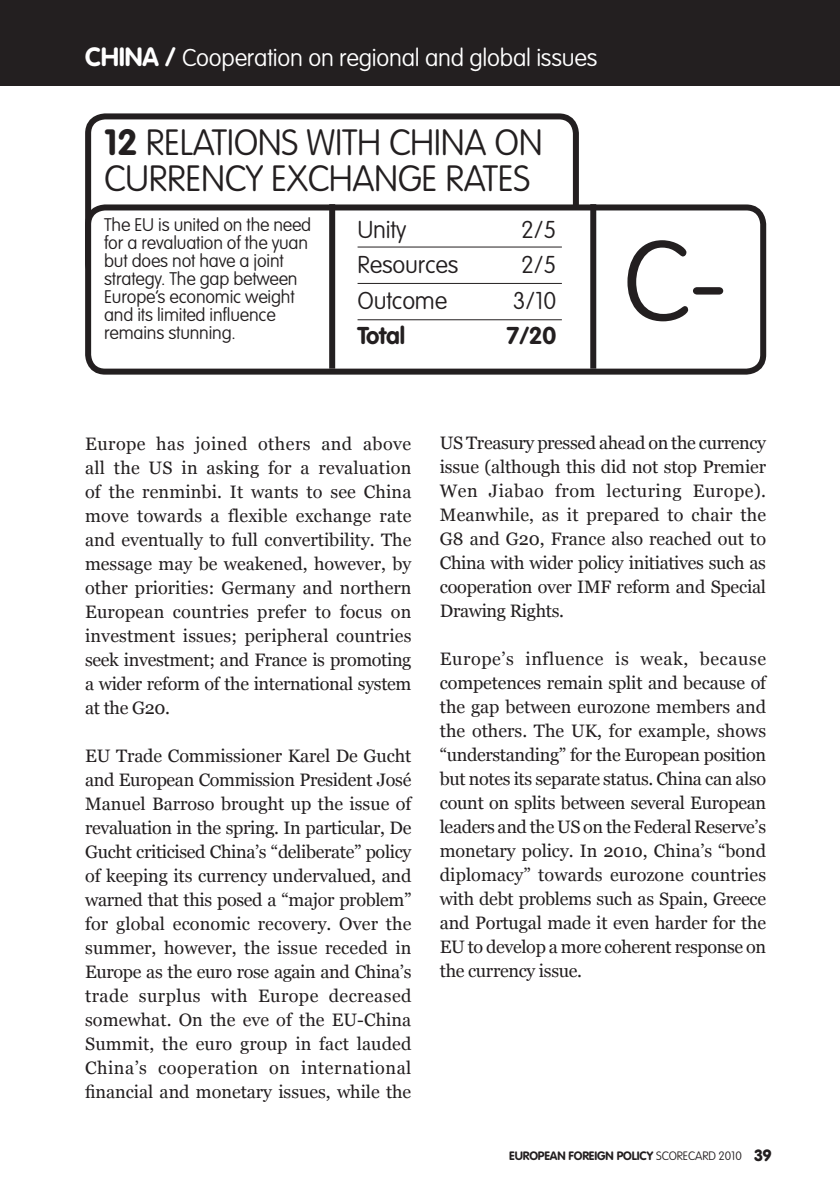
<style>
.page{position:relative;width:840px;height:1191px;background:#fff}
.page>*{position:absolute;margin:0;border:0;box-sizing:border-box;transform-origin:0 0}
.t1{font:100 112px "VAG Rounded";color:#231f20}
.t2{font:100 36px/36px "VAG Rounded";letter-spacing:-.01em;color:#231f20}
.t3{font:100 24px "VAG Rounded";letter-spacing:-.01em;color:#fff}
.t4{font:100 24px "VAG Rounded";letter-spacing:-.01em;color:#231f20}
.t5{font:700 24px "VAG Rounded";letter-spacing:-.01em;color:#231f20}
.t6{font:18px/24px "Georgia";letter-spacing:-.02em;color:#231f20;text-align:justify}
.t7{font:100 18px/18px "VAG Rounded";letter-spacing:-.01em;color:#231f20}
.t8{font:700 12px "VAG Rounded";letter-spacing:-.01em;color:#231f20}
.s1{font-weight:700;font-size:26px}
.s2{font-weight:700}
.s3{font-weight:100}
.s4{font-weight:900;font-size:16px}
</style>
<div class="page">
<div style="left:0;top:0;width:839px;height:85px;background:#231f20"></div>
<div style="left:85px;top:113px;width:493px;height:170px;border:6px solid #231f20;border-radius:17px"></div>
<div style="left:88px;top:207px;width:674px;height:164px;background:#fff;border-radius:17px"></div>
<div style="left:85px;top:204px;width:680px;height:170px;border:6px solid #231f20;border-radius:17px"></div>
<div style="left:590px;top:204px;width:6px;height:165px;background:#231f20"></div>
<div style="left:329px;top:204px;width:6px;height:165px;background:#231f20"></div>
<hr style="left:357px;top:246px;width:204px;height:1px;background:#231f20">
<hr style="left:357px;top:283px;width:204px;height:1px;background:#231f20">
<hr style="left:357px;top:319px;width:204px;height:1px;background:#231f20">
<h3 class="t3" style="left:85px;top:44px;width:513px"><span class="s1">CHINA /</span> Cooperation on regional and global issues</h3>
<h2 class="t2" style="left:104px;top:124px;width:440px"><span class="s2">12</span> RELATIONS WITH CHINA ON<br>CURRENCY EXCHANGE RATES</h2>
<p class="t7" style="left:104px;top:216px;width:208px">The EU is united on the need for a revaluation of the yuan but does not have a joint strategy. The gap between<br>Europe’s economic weight and its limited influence remains stunning.</p>
<h3 class="t4" style="left:357px;top:216px;width:50px">Unity</h3>
<h3 class="t4" style="left:521px;top:216px;width:37px">2/5</h3>
<h3 class="t4" style="left:357px;top:251px;width:102px">Resources</h3>
<h3 class="t4" style="left:521px;top:251px;width:37px">2/5</h3>
<h3 class="t4" style="left:357px;top:286px;width:91px">Outcome</h3>
<h3 class="t4" style="left:512px;top:286px;width:45px">3/10</h3>
<h3 class="t5" style="left:357px;top:321px;width:49px">Total</h3>
<h3 class="t5" style="left:506px;top:321px;width:51px">7/20</h3>
<h1 class="t1" style="left:622px;top:217px;width:106px">C-</h1>
<p class="t6" style="left:85px;top:432px;width:328px">Europe has joined others and above all the US in asking for a revaluation of the renminbi. It wants to see China move towards a flexible exchange rate and eventually to full convertibility. The message may be weakened, however, by other priorities: Germany and northern European countries prefer to focus on investment issues; peripheral countries seek investment; and France is promoting a wider reform of the international system at the G20.</p>
<p class="t6" style="left:85px;top:744px;width:327px">EU Trade Commissioner Karel De Gucht and European Commission President José Manuel Barroso brought up the issue of revaluation in the spring. In particular, De Gucht criticised China’s “deliberate” policy of keeping its currency undervalued, and warned that this posed a “major problem” for global economic recovery. Over the summer, however, the issue receded in Europe as the euro rose again and China’s trade surplus with Europe decreased somewhat. On the eve of the EU-China Summit, the euro group in fact lauded China’s cooperation on international financial and monetary issues, while the</p>
<p class="t6" style="left:439px;top:431px;width:327px">US Treasury pressed ahead on the currency issue (although this did not stop Premier Wen Jiabao from lecturing Europe).<br>Meanwhile, as it prepared to chair the G8 and G20, France also reached out to China with wider policy initiatives such as cooperation over IMF reform and Special Drawing Rights.</p>
<p class="t6" style="left:439px;top:647px;width:328px">Europe’s influence is weak, because competences remain split and because of the gap between eurozone members and the others. The UK, for example, shows “understanding” for the European position but notes its separate status. China can also count on splits between several European leaders and the US on the Federal Reserve’s monetary policy. In 2010, China’s “bond diplomacy” towards eurozone countries with debt problems such as Spain, Greece and Portugal made it even harder for the EU to develop a more coherent response on the currency issue.</p>
<p class="t8" style="left:509px;top:1148px;width:263px">EUROPEAN FOREIGN POLICY <span class="s3">SCORECARD 2010</span> <span class="s4">39</span></p>
</div>
